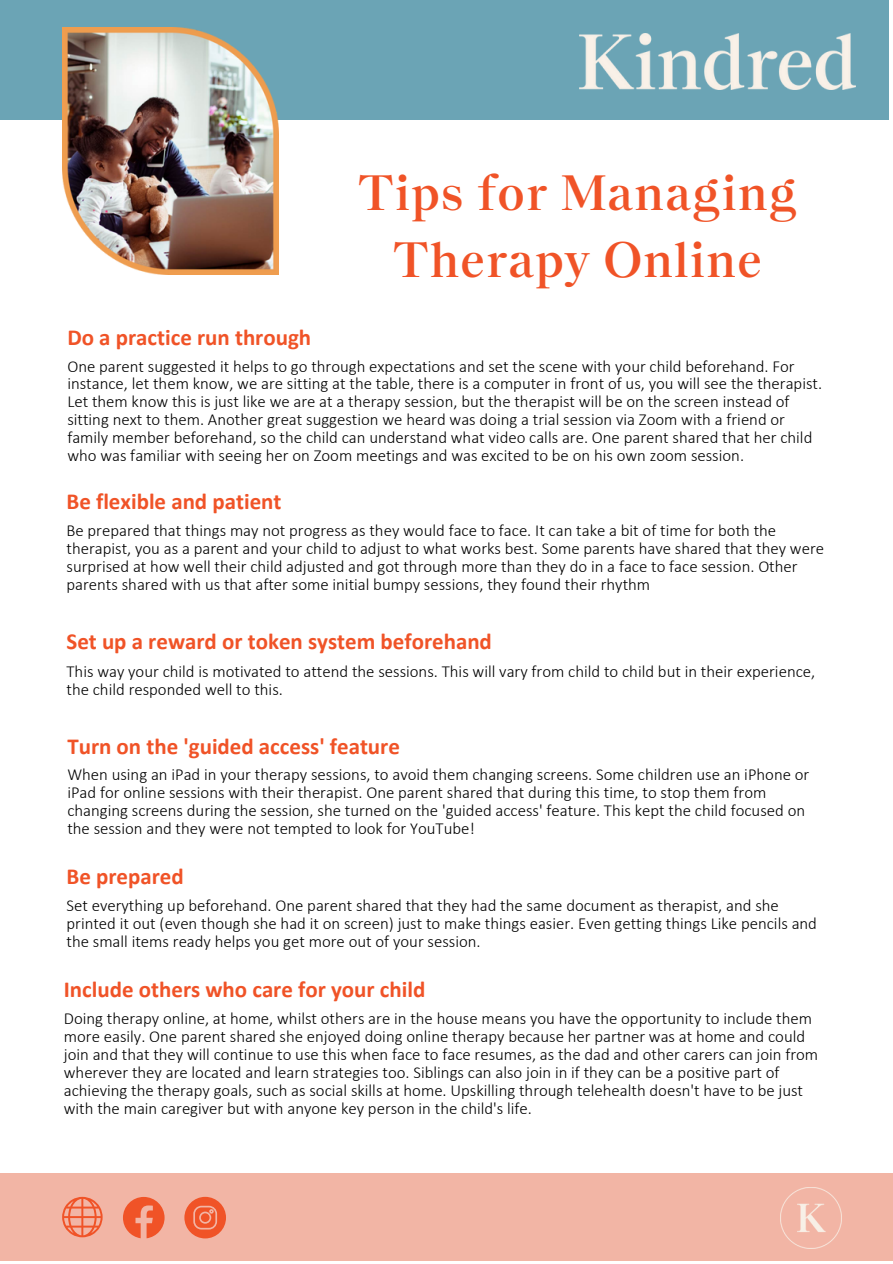
<style>
.page{position:relative;width:893px;height:1264px;background:#fff}
.page>*{position:absolute;margin:0;border:0;box-sizing:border-box;transform-origin:0 0}
.t1{font:600 49.5px/66.3px "Nantes";letter-spacing:.035em;color:#f05327;text-align:center}
.t2{font:700 22.95px "Calibri";color:#f05327}
.t3{font:300 16.8px/18px "Calibri";color:#000}
</style>
<div class="page">
<div style="left:0;top:1173px;width:892px;height:87px;background:#f2b5a5"></div>
<svg style="left:123px;top:1197px;width:41px;height:41px"></svg>
<svg style="left:184px;top:1196px;width:42px;height:42px"></svg>
<svg style="left:62px;top:1196px;width:41px;height:41px"></svg>
<img style="left:780px;top:1187px;width:61px;height:60px">
<div style="left:0;top:0;width:888px;height:119px;background:#6ba4b5"></div>
<img style="left:579px;top:33px;width:276px;height:57px">
<img style="left:62px;top:28px;width:216px;height:246px">
<h1 class="t1" style="left:358px;top:159px;width:439px">Tips for Managing<br>Therapy Online</h1>
<h2 class="t2" style="left:67px;top:328px;width:245px">Do a practice run through</h2>
<p class="t3" style="left:67px;top:358px;width:756px">One parent suggested it helps to go through expectations and set the scene with your child beforehand. For instance, let them know, we are sitting at the table, there is a computer in front of us, you will see the therapist.<br>Let them know this is just like we are at a therapy session, but the therapist will be on the screen instead of sitting next to them. Another great suggestion we heard was doing a trial session via Zoom with a friend or family member beforehand, so the child can understand what video calls are. One parent shared that her child who was familiar with seeing her on Zoom meetings and was excited to be on his own zoom session.</p>
<h2 class="t2" style="left:66px;top:492px;width:216px">Be flexible and patient</h2>
<p class="t3" style="left:66px;top:522px;width:759px">Be prepared that things may not progress as they would face to face. It can take a bit of time for both the therapist, you as a parent and your child to adjust to what works best. Some parents have shared that they were surprised at how well their child adjusted and got through more than they do in a face to face session. Other parents shared with us that after some initial bumpy sessions, they found their rhythm</p>
<h2 class="t2" style="left:66px;top:631px;width:427px">Set up a reward or token system beforehand</h2>
<p class="t3" style="left:66px;top:663px;width:750px">This way your child is motivated to attend the sessions. This will vary from child to child but in their experience, the child responded well to this.</p>
<h2 class="t2" style="left:67px;top:736px;width:334px">Turn on the 'guided access' feature</h2>
<p class="t3" style="left:67px;top:767px;width:743px">When using an iPad in your therapy sessions, to avoid them changing screens. Some children use an iPhone or iPad for online sessions with their therapist. One parent shared that during this time, to stop them from changing screens during the session, she turned on the 'guided access' feature. This kept the child focused on the session and they were not tempted to look for YouTube!</p>
<h2 class="t2" style="left:66px;top:867px;width:119px">Be prepared</h2>
<p class="t3" style="left:66px;top:897px;width:752px">Set everything up beforehand. One parent shared that they had the same document as therapist, and she printed it out (even though she had it on screen) just to make things easier. Even getting things Like pencils and the small items ready helps you get more out of your session.</p>
<h2 class="t2" style="left:64px;top:979px;width:363px">Include others who care for your child</h2>
<p class="t3" style="left:64px;top:1010px;width:755px">Doing therapy online, at home, whilst others are in the house means you have the opportunity to include them more easily. One parent shared she enjoyed doing online therapy because her partner was at home and could join and that they will continue to use this when face to face resumes, as the dad and other carers can join from wherever they are located and learn strategies too. Siblings can also join in if they can be a positive part of achieving the therapy goals, such as social skills at home. Upskilling through telehealth doesn't have to be just with the main caregiver but with anyone key person in the child's life.</p>
</div>
